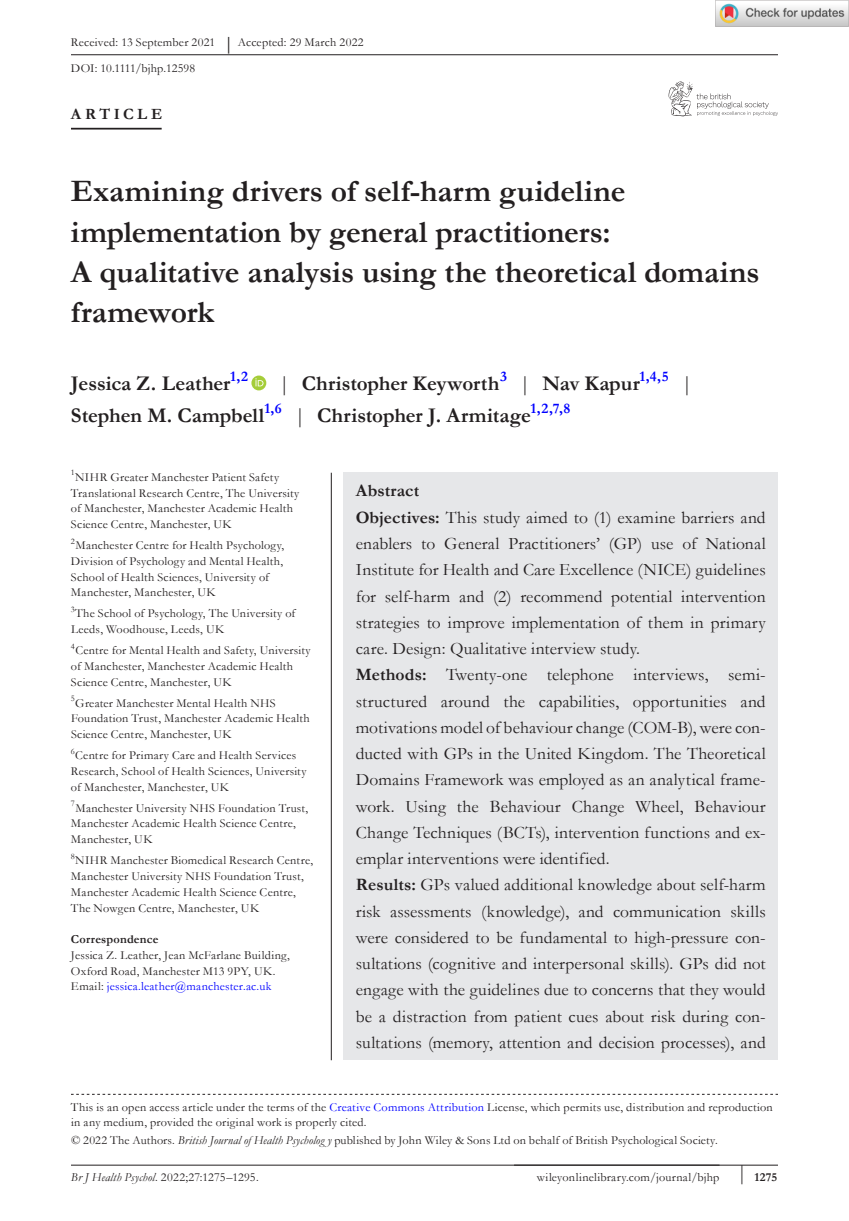
<style>
.page{position:relative;width:849px;height:1221px;background:#fff}
.page>*{position:absolute;margin:0;border:0;box-sizing:border-box;transform-origin:0 0}
.t1{font:700 31.5px/40.2px "Garamond";color:#231f20}
.t2{font:700 21px/31.5px "Garamond";color:#231f20}
.t3{font:17.5px/26.2px "Garamond";letter-spacing:.005em;color:#231f20}
.t4{font:700 15.75px "Garamond";letter-spacing:.22em;color:#231f20}
.t5{font:12.25px/15.8px "Garamond";letter-spacing:.02em;color:#231f20}
.t6{font:700 12.25px "Garamond";letter-spacing:.02em;color:#231f20}
.s1{font-size:18.38px}
.s2{font-weight:400}
.s3{color:#00f}
.s4{font-weight:700}
.s5{font-style:italic}
</style>
<div class="page">
<hr style="left:71px;top:1164px;width:706px;height:1px;background:#231f20">
<svg style="left:668px;top:82px;width:109px;height:34px"></svg>
<hr style="left:71px;top:128px;width:91px;height:1px;background:#231f20">
<svg style="left:251px;top:375px;width:15px;height:15px"></svg>
<svg style="left:255px;top:378px;width:8px;height:8px"></svg>
<hr style="left:71px;top:54px;width:706px;height:1px;background:#231f20">
<div style="left:343px;top:472px;width:434px;height:588px;background:#e6e7e9"></div>
<hr style="left:331px;top:472px;width:1px;height:588px;background:#231f20">
<svg style="left:71px;top:1093px;width:706px;height:1px"></svg>
<img style="left:715px;top:0;width:133px;height:26px">
<p class="t5" style="left:71px;top:30px;width:294px;line-height:25.2px">Received: 13 September 2021 <span class="s1">|</span> Accepted: 29 March 2022<br>DOI: 10.1111/bjhp.12598</p>
<p class="t4" style="left:71px;top:103px;width:93px">ARTICLE</p>
<h1 class="t1" style="left:71px;top:171px;width:690px">Examining drivers of self-harm guideline implementation by general practitioners:<br>A qualitative analysis using the theoretical domains framework</h1>
<h2 class="t2" style="left:71px;top:368px;width:178px">Jessica Z. Leather<sup>1,2</sup></h2>
<h2 class="t2" style="left:71px;top:368px;width:622px;text-indent:208px"><span class="s2">|</span> Christopher Keyworth<sup>3</sup> <span class="s2">|</span> Nav Kapur<sup>1,4,5</sup> <span class="s2">|<br></span>Stephen M. Campbell<sup>1,6</sup> <span class="s2">|</span> Christopher J. Armitage<sup>1,2,7,8</sup></h2>
<p class="t5" style="left:71px;top:468px;width:230px"><sup>1</sup>NIHR Greater Manchester Patient Safety Translational Research Centre, The University of Manchester, Manchester Academic Health Science Centre, Manchester, UK</p>
<p class="t5" style="left:71px;top:537px;width:215px"><sup>2</sup>Manchester Centre for Health Psychology, Division of Psychology and Mental Health, School of Health Sciences, University of Manchester, Manchester, UK</p>
<p class="t5" style="left:71px;top:605px;width:226px"><sup>3</sup>The School of Psychology, The University of<br>Leeds, Woodhouse, Leeds, UK</p>
<p class="t5" style="left:71px;top:642px;width:241px"><sup>4</sup>Centre for Mental Health and Safety, University of Manchester, Manchester Academic Health<br>Science Centre, Manchester, UK</p>
<p class="t5" style="left:71px;top:694px;width:240px"><sup>5</sup>Greater Manchester Mental Health NHS<br>Foundation Trust, Manchester Academic Health<br>Science Centre, Manchester, UK</p>
<p class="t5" style="left:71px;top:747px;width:237px"><sup>6</sup>Centre for Primary Care and Health Services<br>Research, School of Health Sciences, University of Manchester, Manchester, UK</p>
<p class="t5" style="left:71px;top:799px;width:239px"><sup>7</sup>Manchester University NHS Foundation Trust,<br>Manchester Academic Health Science Centre,<br>Manchester, UK</p>
<p class="t5" style="left:71px;top:852px;width:243px"><sup>8</sup>NIHR Manchester Biomedical Research Centre, Manchester University NHS Foundation Trust, Manchester Academic Health Science Centre, The Nowgen Centre, Manchester, UK</p>
<p class="t6" style="left:71px;top:930px;width:89px">Correspondence</p>
<p class="t5" style="left:71px;top:946px;width:220px">Jessica Z. Leather, Jean McFarlane Building,<br>Oxford Road, Manchester M13 9PY, UK.<br>Email: <span class="s3">jessica.leather@manchester.ac.uk</span></p>
<p class="t3" style="left:356px;top:477px;width:411px"><span class="s4">Abstract<br>Objectives:</span> This study aimed to (1) examine barriers and enablers to General Practitioners’ (GP) use of National Institute for Health and Care Excellence (NICE) guidelines for self-harm and (2) recommend potential intervention strategies to improve implementation of them in primary care. Design: Qualitative interview study.<br><span class="s4">Methods:</span> Twenty-one telephone interviews, semi&shy;structured around the capabilities, opportunities and motivations model of behaviour change (COM-B), were con&shy;ducted with GPs in the United Kingdom. The Theoretical Domains Framework was employed as an analytical frame&shy;work. Using the Behaviour Change Wheel, Behaviour Change Techniques (BCTs), intervention functions and ex&shy;emplar interventions were identified.<br><span class="s4">Results:</span> GPs valued additional knowledge about self-harm risk assessments (knowledge), and communication skills were considered to be fundamental to high-pressure con&shy;sultations (cognitive and interpersonal skills). GPs did not engage with the guidelines due to concerns that they would be a distraction from patient cues about risk during con&shy;sultations (memory, attention and decision processes), and</p>
<p class="t5" style="left:71px;top:1098px;width:703px">This is an open access article under the terms of the <span class="s3">Creative Commons Attribution</span> License, which permits use, distribution and reproduction in any medium, provided the original work is properly cited.</p>
<p class="t5" style="left:71px;top:1131px;width:648px">© 2022 The Authors. <span class="s5">British Journal of Health Psycholog y</span> published by John Wiley &amp; Sons Ltd on behalf of British Psychological Society.</p>
<p class="t5" style="left:71px;top:1169px;width:189px"><span class="s5">Br J Health Psychol</span>. 2022;27:1275–1295.</p>
<p class="t5" style="left:536px;top:1169px;width:242px">wileyonlinelibrary.com/journal/bjhp <sup>|</sup> <span class="s4">1275</span></p>
</div>
